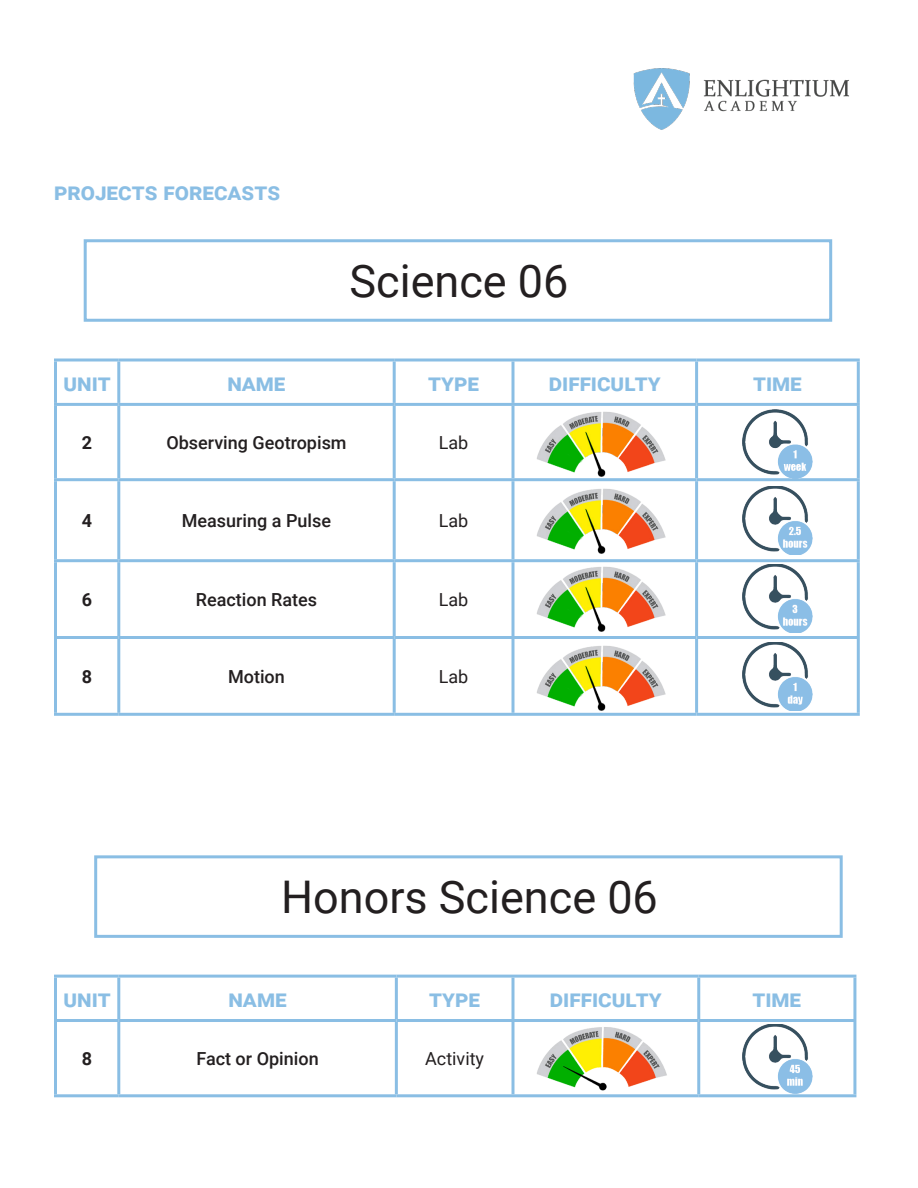
<style>
.page{position:relative;width:918px;height:1188px;background:#fff}
.page>*{position:absolute;margin:0;border:0;box-sizing:border-box;transform-origin:0 0}
.t1{font:45px "Roboto";color:#231f20}
.t2{font:700 24px "Roboto";color:#8abee4}
.t3{font:500 18px "Roboto";color:#231f20}
.t4{font:18px "Roboto";color:#231f20}
.t5{font:700 18px "Roboto";color:#231f20}
</style>
<div class="page">
<img style="left:633px;top:68px;width:216px;height:62px">
<div style="left:84px;top:239px;width:748px;height:83px;border:3px solid #8abee4"></div>
<svg style="left:54px;top:358px;width:65px;height:4px"></svg>
<hr style="left:54px;top:361px;width:3px;height:42px;background:#8abee4">
<svg style="left:119px;top:358px;width:275px;height:4px"></svg>
<hr style="left:117px;top:361px;width:3px;height:42px;background:#8abee4">
<svg style="left:394px;top:358px;width:119px;height:4px"></svg>
<hr style="left:393px;top:361px;width:3px;height:42px;background:#8abee4">
<svg style="left:513px;top:358px;width:184px;height:4px"></svg>
<hr style="left:512px;top:361px;width:2px;height:42px;background:#8abee4">
<svg style="left:697px;top:358px;width:163px;height:4px"></svg>
<hr style="left:695px;top:361px;width:3px;height:42px;background:#8abee4">
<hr style="left:857px;top:361px;width:3px;height:42px;background:#8abee4">
<hr style="left:54px;top:403px;width:65px;height:3px;background:#8abee4">
<hr style="left:54px;top:406px;width:3px;height:72px;background:#8abee4">
<hr style="left:119px;top:403px;width:275px;height:3px;background:#8abee4">
<hr style="left:117px;top:406px;width:3px;height:72px;background:#8abee4">
<hr style="left:394px;top:403px;width:119px;height:3px;background:#8abee4">
<hr style="left:393px;top:406px;width:3px;height:72px;background:#8abee4">
<hr style="left:513px;top:403px;width:184px;height:3px;background:#8abee4">
<hr style="left:512px;top:406px;width:2px;height:72px;background:#8abee4">
<hr style="left:697px;top:403px;width:163px;height:3px;background:#8abee4">
<hr style="left:695px;top:406px;width:3px;height:72px;background:#8abee4">
<hr style="left:857px;top:406px;width:3px;height:72px;background:#8abee4">
<hr style="left:54px;top:478px;width:65px;height:3px;background:#8abee4">
<hr style="left:54px;top:481px;width:3px;height:78px;background:#8abee4">
<hr style="left:119px;top:478px;width:275px;height:3px;background:#8abee4">
<hr style="left:117px;top:481px;width:3px;height:78px;background:#8abee4">
<hr style="left:394px;top:478px;width:119px;height:3px;background:#8abee4">
<hr style="left:393px;top:481px;width:3px;height:78px;background:#8abee4">
<hr style="left:513px;top:478px;width:184px;height:3px;background:#8abee4">
<hr style="left:512px;top:481px;width:2px;height:78px;background:#8abee4">
<hr style="left:697px;top:478px;width:163px;height:3px;background:#8abee4">
<hr style="left:695px;top:481px;width:3px;height:78px;background:#8abee4">
<hr style="left:857px;top:481px;width:3px;height:78px;background:#8abee4">
<hr style="left:54px;top:559px;width:65px;height:3px;background:#8abee4">
<hr style="left:54px;top:562px;width:3px;height:74px;background:#8abee4">
<hr style="left:119px;top:559px;width:275px;height:3px;background:#8abee4">
<hr style="left:117px;top:562px;width:3px;height:74px;background:#8abee4">
<hr style="left:394px;top:559px;width:119px;height:3px;background:#8abee4">
<hr style="left:393px;top:562px;width:3px;height:74px;background:#8abee4">
<hr style="left:513px;top:559px;width:184px;height:3px;background:#8abee4">
<hr style="left:512px;top:562px;width:2px;height:74px;background:#8abee4">
<hr style="left:697px;top:559px;width:163px;height:3px;background:#8abee4">
<hr style="left:695px;top:562px;width:3px;height:74px;background:#8abee4">
<hr style="left:857px;top:562px;width:3px;height:74px;background:#8abee4">
<hr style="left:54px;top:636px;width:65px;height:3px;background:#8abee4">
<hr style="left:54px;top:639px;width:3px;height:74px;background:#8abee4">
<hr style="left:119px;top:636px;width:275px;height:3px;background:#8abee4">
<hr style="left:117px;top:639px;width:3px;height:74px;background:#8abee4">
<hr style="left:394px;top:636px;width:119px;height:3px;background:#8abee4">
<hr style="left:393px;top:639px;width:3px;height:74px;background:#8abee4">
<hr style="left:513px;top:636px;width:184px;height:3px;background:#8abee4">
<hr style="left:512px;top:639px;width:2px;height:74px;background:#8abee4">
<hr style="left:697px;top:636px;width:163px;height:3px;background:#8abee4">
<hr style="left:695px;top:639px;width:3px;height:74px;background:#8abee4">
<hr style="left:857px;top:639px;width:3px;height:74px;background:#8abee4">
<hr style="left:54px;top:713px;width:65px;height:3px;background:#8abee4">
<hr style="left:119px;top:713px;width:275px;height:3px;background:#8abee4">
<hr style="left:394px;top:713px;width:119px;height:3px;background:#8abee4">
<hr style="left:513px;top:713px;width:184px;height:3px;background:#8abee4">
<hr style="left:697px;top:713px;width:163px;height:3px;background:#8abee4">
<img style="left:535px;top:411px;width:136px;height:71px">
<img style="left:535px;top:488px;width:136px;height:75px">
<img style="left:537px;top:566px;width:129px;height:66px">
<img style="left:535px;top:645px;width:136px;height:71px">
<img style="left:743px;top:410px;width:70px;height:68px">
<img style="left:743px;top:642px;width:70px;height:69px">
<img style="left:743px;top:564px;width:70px;height:69px">
<img style="left:743px;top:486px;width:70px;height:69px">
<div style="left:94px;top:855px;width:749px;height:83px;border:3px solid #8abee4"></div>
<hr style="left:54px;top:975px;width:65px;height:3px;background:#8abee4">
<hr style="left:54px;top:978px;width:3px;height:41px;background:#8abee4">
<hr style="left:119px;top:975px;width:277px;height:3px;background:#8abee4">
<hr style="left:117px;top:978px;width:3px;height:41px;background:#8abee4">
<hr style="left:396px;top:975px;width:117px;height:3px;background:#8abee4">
<hr style="left:395px;top:978px;width:3px;height:41px;background:#8abee4">
<hr style="left:513px;top:975px;width:186px;height:3px;background:#8abee4">
<hr style="left:512px;top:978px;width:2px;height:41px;background:#8abee4">
<hr style="left:699px;top:975px;width:157px;height:3px;background:#8abee4">
<hr style="left:697px;top:978px;width:3px;height:41px;background:#8abee4">
<hr style="left:853px;top:978px;width:3px;height:41px;background:#8abee4">
<hr style="left:54px;top:1019px;width:65px;height:3px;background:#8abee4">
<hr style="left:54px;top:1022px;width:3px;height:72px;background:#8abee4">
<hr style="left:119px;top:1019px;width:277px;height:3px;background:#8abee4">
<hr style="left:117px;top:1022px;width:3px;height:72px;background:#8abee4">
<hr style="left:396px;top:1019px;width:117px;height:3px;background:#8abee4">
<hr style="left:395px;top:1022px;width:3px;height:72px;background:#8abee4">
<hr style="left:513px;top:1019px;width:186px;height:3px;background:#8abee4">
<hr style="left:512px;top:1022px;width:2px;height:72px;background:#8abee4">
<hr style="left:699px;top:1019px;width:157px;height:3px;background:#8abee4">
<hr style="left:697px;top:1022px;width:3px;height:72px;background:#8abee4">
<hr style="left:853px;top:1022px;width:3px;height:72px;background:#8abee4">
<hr style="left:54px;top:1094px;width:65px;height:3px;background:#8abee4">
<hr style="left:119px;top:1094px;width:277px;height:3px;background:#8abee4">
<hr style="left:396px;top:1094px;width:117px;height:3px;background:#8abee4">
<hr style="left:513px;top:1094px;width:186px;height:3px;background:#8abee4">
<hr style="left:699px;top:1094px;width:157px;height:3px;background:#8abee4">
<img style="left:535px;top:1027px;width:136px;height:68px">
<img style="left:743px;top:1024px;width:70px;height:69px">
<p class="t2" style="left:54px;top:175px;width:228px">projects forecasts</p>
<p class="t1" style="left:350px;top:250px;width:220px">Science 06</p>
<p class="t2" style="left:63px;top:366px;width:49px">unit</p>
<p class="t2" style="left:227px;top:366px;width:60px">name</p>
<p class="t2" style="left:428px;top:366px;width:52px">type</p>
<p class="t2" style="left:549px;top:366px;width:113px">difficulty</p>
<p class="t2" style="left:753px;top:366px;width:50px">time</p>
<p class="t5" style="left:82px;top:430px;width:12px">2</p>
<p class="t3" style="left:166px;top:430px;width:182px">Observing Geotropism</p>
<p class="t4" style="left:439px;top:430px;width:31px">Lab</p>
<p class="t5" style="left:82px;top:508px;width:12px">4</p>
<p class="t3" style="left:182px;top:508px;width:151px">Measuring a Pulse</p>
<p class="t4" style="left:439px;top:508px;width:31px">Lab</p>
<p class="t5" style="left:82px;top:587px;width:12px">6</p>
<p class="t3" style="left:196px;top:587px;width:123px">Reaction Rates</p>
<p class="t4" style="left:439px;top:587px;width:31px">Lab</p>
<p class="t5" style="left:82px;top:664px;width:12px">8</p>
<p class="t3" style="left:228px;top:664px;width:58px">Motion</p>
<p class="t4" style="left:439px;top:664px;width:31px">Lab</p>
<p class="t1" style="left:281px;top:866px;width:378px">Honors Science 06</p>
<p class="t2" style="left:63px;top:982px;width:49px">unit</p>
<p class="t2" style="left:228px;top:982px;width:60px">name</p>
<p class="t2" style="left:429px;top:982px;width:52px">type</p>
<p class="t2" style="left:550px;top:982px;width:113px">difficulty</p>
<p class="t2" style="left:752px;top:982px;width:50px">time</p>
<p class="t5" style="left:82px;top:1046px;width:12px">8</p>
<p class="t3" style="left:196px;top:1046px;width:124px">Fact or Opinion</p>
<p class="t4" style="left:425px;top:1046px;width:60px">Activity</p>
</div>
